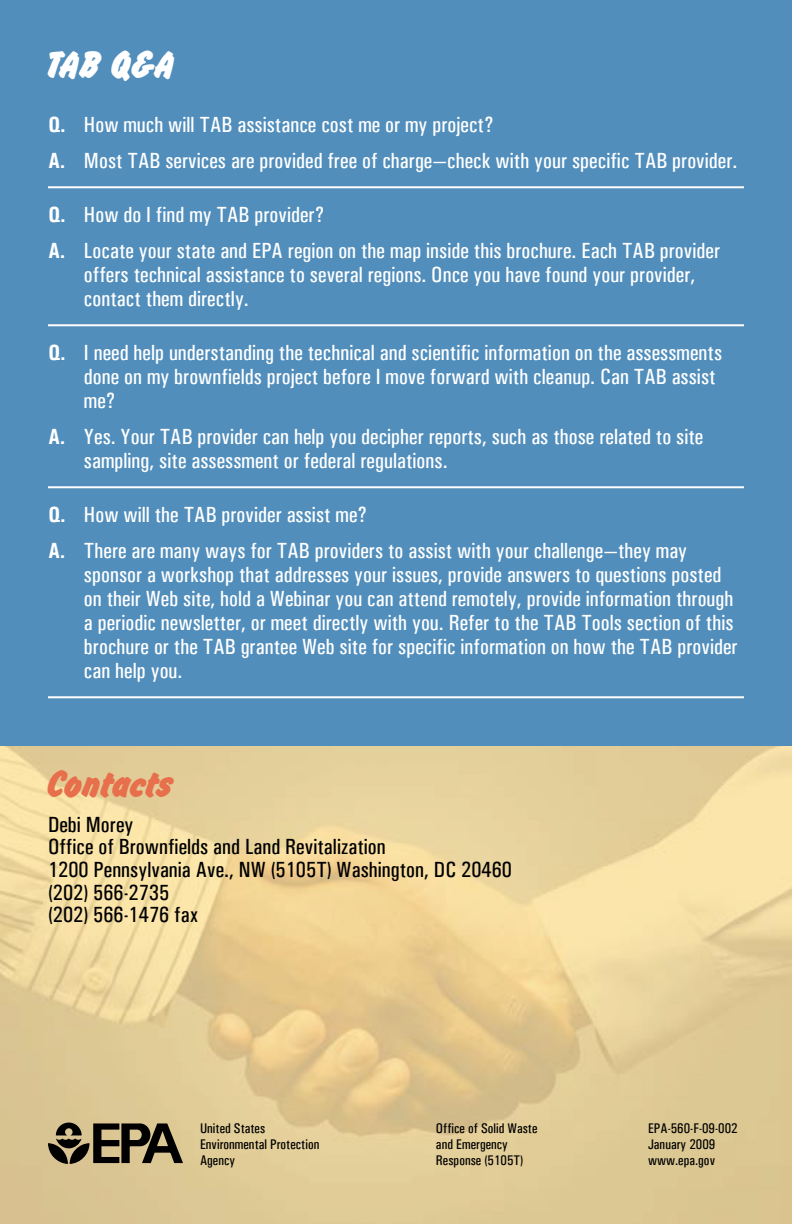
<style>
.page{position:relative;width:792px;height:1224px;background:#fff}
.page>*{position:absolute;margin:0;border:0;box-sizing:border-box;transform-origin:0 0}
.t1{font:700 40px "Flash D";color:#e76f4c}
.t2{font:700 40px "Flash D";color:#fff}
.t3{font:22px/24px "Univers Condensed";color:#fff}
.t4{font:22px/22.6px "Univers Condensed";color:#000}
.t5{font:14px "Univers Condensed";color:#000}
.s1{font-weight:700}
</style>
<div class="page">
<img style="left:0;top:745px;width:792px;height:479px">
<div style="left:0;top:0;width:792px;height:745px;background:#518ebc"></div>
<hr style="left:48px;top:186px;width:696px;height:2px;background:#fff">
<hr style="left:48px;top:324px;width:696px;height:2px;background:#fff">
<hr style="left:48px;top:486px;width:696px;height:2px;background:#fff">
<hr style="left:48px;top:696px;width:696px;height:2px;background:#fff">
<svg style="left:48px;top:1123px;width:135px;height:41px;background:#6a6047"></svg>
<p class="t2" style="left:48px;top:41px;width:129px">TAB Q&amp;A</p>
<p class="t3" style="left:48px;top:113px;width:447px"><span class="s1">Q.</span> How much will TAB assistance cost me or my project?</p>
<p class="t3" style="left:48px;top:149px;width:691px"><span class="s1">A.</span> Most TAB services are provided free of charge—check with your specific TAB provider.</p>
<p class="t3" style="left:48px;top:203px;width:278px"><span class="s1">Q.</span> How do I find my TAB provider?</p>
<p class="t3" style="left:84px;top:239px;width:638px;text-indent:-36px"><span class="s1">A.</span> Locate your state and EPA region on the map inside this brochure. Each TAB provider offers technical assistance to several regions. Once you have found your provider, contact them directly.</p>
<p class="t3" style="left:84px;top:341px;width:640px;text-indent:-36px"><span class="s1">Q.</span> I need help understanding the technical and scientific information on the assessments done on my brownfields project before I move forward with cleanup. Can TAB assist me?</p>
<p class="t3" style="left:84px;top:425px;width:621px;text-indent:-36px"><span class="s1">A.</span> Yes. Your TAB provider can help you decipher reports, such as those related to site sampling, site assessment or federal regulations.</p>
<p class="t3" style="left:48px;top:503px;width:320px"><span class="s1">Q.</span> How will the TAB provider assist me?</p>
<p class="t3" style="left:84px;top:539px;width:655px;text-indent:-36px"><span class="s1">A.</span> There are many ways for TAB providers to assist with your challenge—they may sponsor a workshop that addresses your issues, provide answers to questions posted on their Web site, hold a Webinar you can attend remotely, provide information through a periodic newsletter, or meet directly with you. Refer to the TAB Tools section of this brochure or the TAB grantee Web site for specific information on how the TAB provider can help you.</p>
<h2 class="t1" style="left:48px;top:760px;width:128px">Contacts</h2>
<p class="t4" style="left:48px;top:813px;width:466px">Debi Morey<br>Office of Brownfields and Land Revitalization<br>1200 Pennsylvania Ave., NW (5105T) Washington, DC 20460</p>
<p class="t4" style="left:48px;top:881px;width:123px">(202) 566-2735</p>
<p class="t4" style="left:48px;top:903px;width:152px">(202) 566-1476 fax</p>
<p class="t5" style="left:200px;top:1120px;width:67px">United States</p>
<p class="t5" style="left:436px;top:1120px;width:103px">Office of Solid Waste</p>
<p class="t5" style="left:648px;top:1120px;width:91px">EPA-560-F-09-002</p>
<p class="t5" style="left:200px;top:1136px;width:121px">Environmental Protection</p>
<p class="t5" style="left:436px;top:1136px;width:74px">and Emergency</p>
<p class="t5" style="left:648px;top:1136px;width:69px">January 2009</p>
<p class="t5" style="left:200px;top:1152px;width:37px">Agency</p>
<p class="t5" style="left:436px;top:1152px;width:89px">Response (5105T)</p>
<p class="t5" style="left:648px;top:1152px;width:69px">www.epa.gov</p>
</div>
